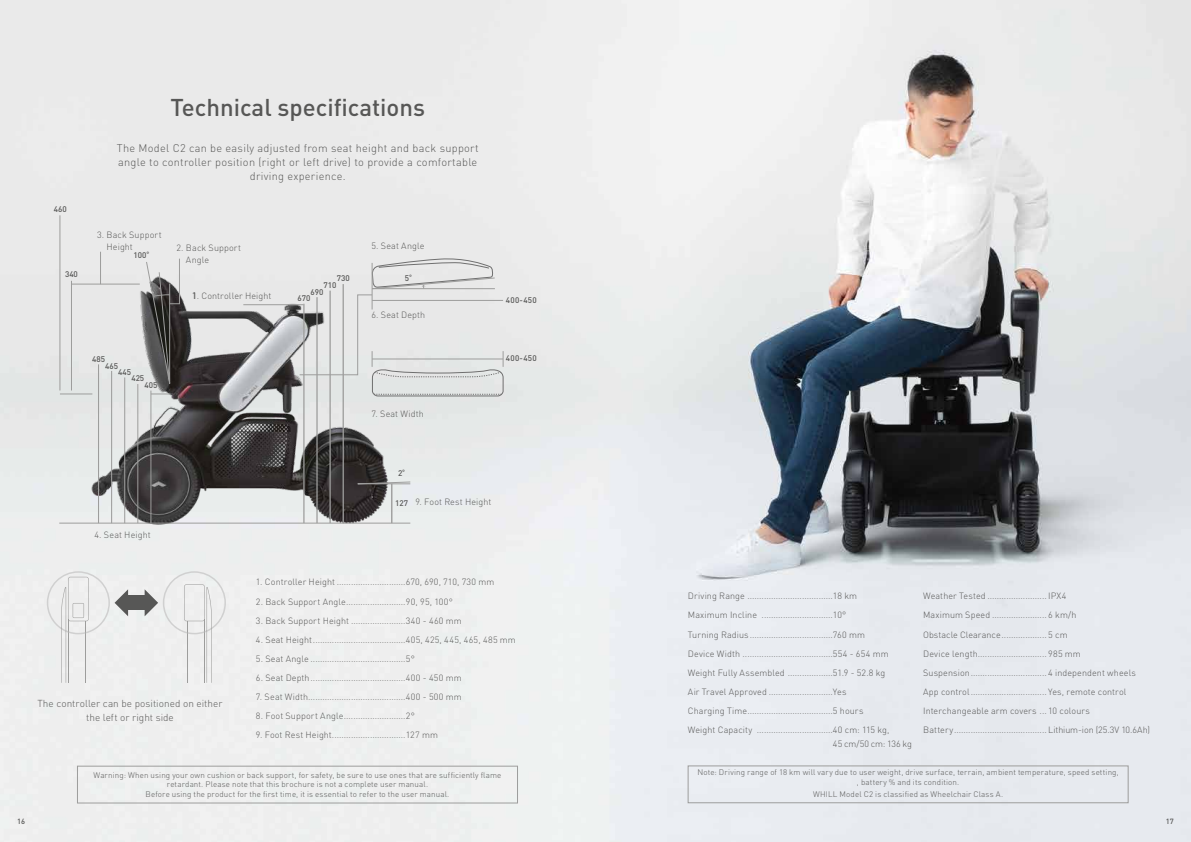
<style>
.page{position:relative;width:1191px;height:842px;background:#fff}
.page>*{position:absolute;margin:0;border:0;box-sizing:border-box;transform-origin:0 0}
.t1{font:500 24px "DIN Pro";color:#575756}
.t2{font:300 11px/14px "DIN Pro";letter-spacing:.025em;color:#575756;text-align:center}
.t3{font:300 10px/14px "DIN Pro";letter-spacing:.005em;color:#575756;text-align:center}
.t4{font:300 9px/19.1px "DIN Pro";letter-spacing:.01em;color:#575756}
.t5{font:300 9px "DIN Pro";letter-spacing:-.015em;color:#575756}
.t6{font:500 8.1px "DIN Pro";color:#575756}
.t7{font:300 8px/9.6px "DIN Pro";letter-spacing:.015em;color:#575756;text-align:center}
.t8{font:500 7.5px "DIN Pro";color:#575756}
</style>
<div class="page">
<img style="left:0;top:0;width:1191px;height:842px">
<div style="left:126px;top:596px;width:22px;height:14px;background:#575756"></div>
<svg style="left:47px;top:571px;width:81px;height:112px"></svg>
<svg style="left:145px;top:571px;width:81px;height:112px"></svg>
<img style="left:55px;top:260px;width:383px;height:287px">
<hr style="left:59px;top:523px;width:351px;height:1px;background:#9d9d9c">
<hr style="left:243px;top:305px;width:60px;height:1px;background:#9d9d9c">
<hr style="left:303px;top:304px;width:1px;height:219px;background:#9d9d9c">
<hr style="left:316px;top:297px;width:2px;height:226px;background:#9d9d9c">
<hr style="left:329px;top:291px;width:2px;height:232px;background:#9d9d9c">
<hr style="left:342px;top:284px;width:2px;height:239px;background:#9d9d9c">
<hr style="left:150px;top:391px;width:1px;height:132px;background:#9d9d9c">
<hr style="left:137px;top:384px;width:1px;height:139px;background:#9d9d9c">
<hr style="left:124px;top:377px;width:1px;height:146px;background:#9d9d9c">
<hr style="left:111px;top:371px;width:1px;height:152px;background:#9d9d9c">
<hr style="left:98px;top:364px;width:1px;height:159px;background:#9d9d9c">
<hr style="left:59px;top:215px;width:1px;height:175px;background:#9d9d9c">
<hr style="left:391px;top:484px;width:1px;height:39px;background:#9d9d9c">
<svg style="left:60px;top:251px;width:120px;height:143px"></svg>
<svg style="left:299px;top:258px;width:205px;height:226px"></svg>
<div style="left:77px;top:766px;width:440px;height:37px;border:1px solid #9d9d9c"></div>
<div style="left:688px;top:766px;width:440px;height:37px;border:1px solid #9d9d9c"></div>
<p class="t6" style="left:54px;top:203px;width:14px">460</p>
<p class="t6" style="left:65px;top:267px;width:14px">340</p>
<h1 class="t1" style="left:170px;top:88px;width:256px">Technical specifications</h1>
<p class="t2" style="left:117px;top:140px;width:363px">The Model C2 can be easily adjusted from seat height and back support angle to controller position (right or left drive) to provide a comfortable driving experience.</p>
<p class="t4" style="left:107px;top:228px;width:57px;line-height:12px;text-indent:-9px">3. Back Support<br>Height</p>
<p class="t6" style="left:133px;top:248px;width:17px">100<sup>°</sup></p>
<p class="t4" style="left:186px;top:241px;width:57px;line-height:12px;text-indent:-9px">2. Back Support<br>Angle</p>
<p class="t4" style="left:192px;top:285px;width:81px">1. Controller Height</p>
<p class="t6" style="left:92px;top:353px;width:14px">485</p>
<p class="t6" style="left:105px;top:359px;width:14px">465</p>
<p class="t6" style="left:118px;top:366px;width:14px">445</p>
<p class="t6" style="left:131px;top:372px;width:14px">425</p>
<p class="t6" style="left:144px;top:379px;width:14px">405</p>
<p class="t6" style="left:337px;top:272px;width:14px">730</p>
<p class="t6" style="left:324px;top:279px;width:14px">710</p>
<p class="t6" style="left:310px;top:285px;width:14px">690</p>
<p class="t6" style="left:297px;top:292px;width:14px">670</p>
<p class="t4" style="left:371px;top:235px;width:54px">5. Seat Angle</p>
<p class="t6" style="left:405px;top:271px;width:9px">5<sup>°</sup></p>
<p class="t4" style="left:371px;top:305px;width:55px">6. Seat Depth</p>
<p class="t4" style="left:371px;top:403px;width:54px">7. Seat Width</p>
<p class="t6" style="left:506px;top:294px;width:32px">400-450</p>
<p class="t6" style="left:506px;top:352px;width:32px">400-450</p>
<p class="t4" style="left:94px;top:524px;width:58px">4. Seat Height</p>
<p class="t6" style="left:398px;top:466px;width:9px">2<sup>°</sup></p>
<p class="t6" style="left:395px;top:496px;width:14px">127</p>
<p class="t4" style="left:415px;top:491px;width:77px">9. Foot Rest Height</p>
<p class="t3" style="left:37px;top:696px;width:187px">The controller can be positioned on either the left or right side</p>
<p class="t4" style="left:256px;top:572px;width:240px">1. Controller Height .............................670, 690, 710, 730 mm</p>
<p class="t4" style="left:256px;top:591px;width:198px">2. Back Support Angle.........................90, 95, 100°</p>
<p class="t4" style="left:256px;top:610px;width:207px">3. Back Support Height .......................340 - 460 mm</p>
<p class="t4" style="left:256px;top:629px;width:261px">4. Seat Height.......................................405, 425, 445, 465, 485 mm</p>
<p class="t4" style="left:256px;top:648px;width:160px">5. Seat Angle ........................................5°</p>
<p class="t4" style="left:256px;top:667px;width:207px">6. Seat Depth........................................400 - 450 mm</p>
<p class="t4" style="left:256px;top:686px;width:207px">7. Seat Width.........................................400 - 500 mm</p>
<p class="t4" style="left:256px;top:705px;width:161px">8. Foot Support Angle..........................2°</p>
<p class="t4" style="left:256px;top:725px;width:183px">9. Foot Rest Height...............................127 mm</p>
<p class="t7" style="left:93px;top:769px;width:409px">Warning: When using your own cushion or back support, for safety, be sure to use ones that are sufficiently flame retardant. Please note that this brochure is not a complete user manual.<br>Before using the product for the first time, it is essential to refer to the user manual.</p>
<p class="t4" style="left:688px;top:586px;width:203px">Driving Range ....................................18 km Maximum Incline ..............................10°<br>Turning Radius ...................................760 mm Device Width ......................................554 - 654 mm Weight Fully Assembled ...................51.9 - 52.8 kg Air Travel Approved ...........................Yes<br>Charging Time....................................5 hours Weight Capacity ................................40 cm: 115 kg,</p>
<p class="t5" style="left:833px;top:737px;width:80px">45 cm/50 cm: 136 kg</p>
<p class="t4" style="left:923px;top:586px;width:228px">Weather Tested ......................... IPX4<br>Maximum Speed ....................... 6 km/h<br>Obstacle Clearance................... 5 cm<br>Device length............................. 985 mm Suspension................................ 4 independent wheels App control................................ Yes, remote control Interchangeable arm covers ... 10 colours Battery....................................... Lithium-ion (25.3V 10.6Ah)</p>
<p class="t7" style="left:697px;top:767px;width:423px">Note: Driving range of 18 km will vary due to user weight, drive surface, terrain, ambient temperature, speed setting, , battery % and its condition.</p>
<p class="t7" style="left:813px;top:789px;width:191px">WHILL Model C2 is classified as Wheelchair Class A.</p>
<p class="t8" style="left:17px;top:816px;width:9px">16</p>
<p class="t8" style="left:1165px;top:816px;width:9px">17</p>
</div>
